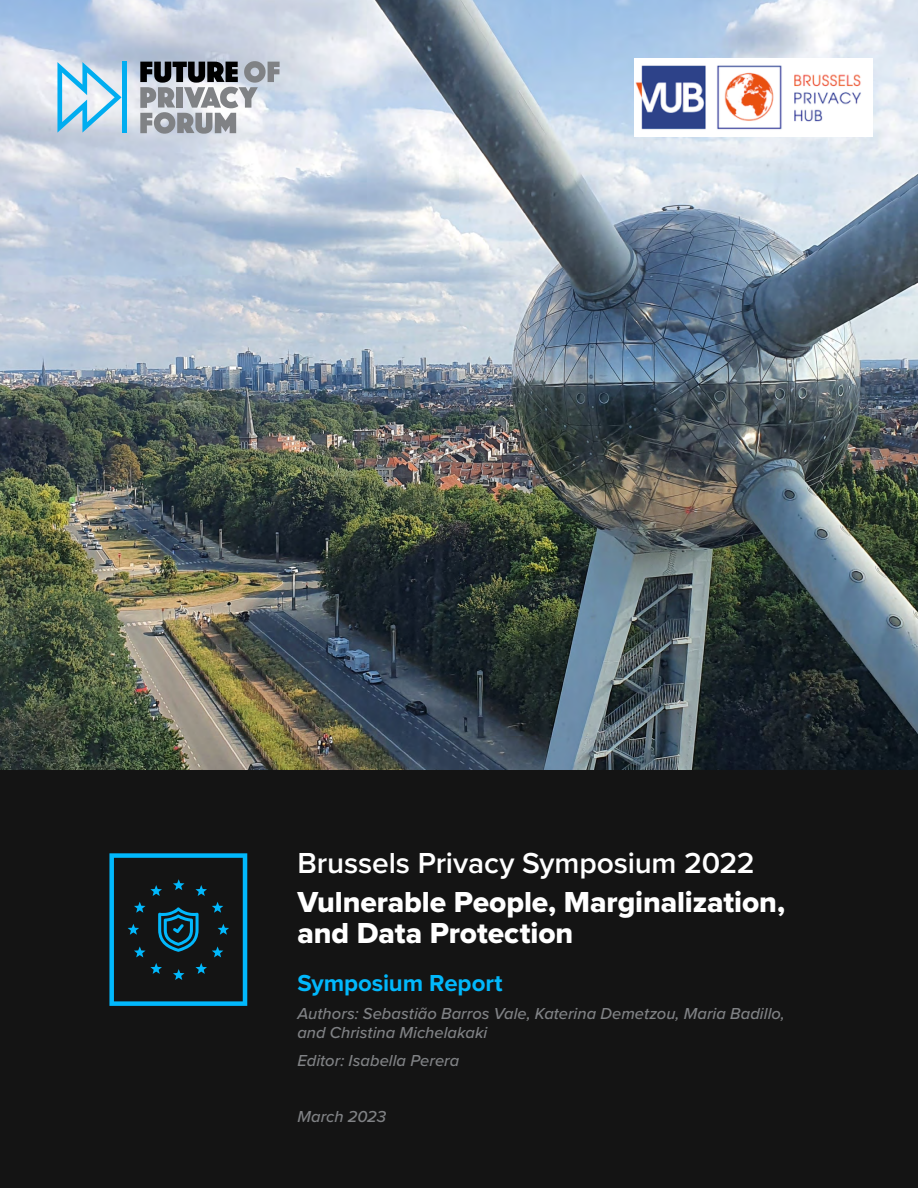
<style>
.page{position:relative;width:918px;height:1188px;background:#fff}
.page>*{position:absolute;margin:0;border:0;box-sizing:border-box;transform-origin:0 0}
.t1{font:30px/31.5px "Proxima Nova Extrabld";letter-spacing:-.005em;color:#fff}
.t2{font:600 30px "Proxima Nova";letter-spacing:-.005em;color:#fff}
.t3{font:700 24px "Proxima Nova";letter-spacing:-.005em;color:#01b8fc}
.t4{font:italic 500 16.5px/19.8px "Proxima Nova";color:#808285}
</style>
<div class="page">
<img style="left:0;top:0;width:918px;height:770px">
<div style="left:0;top:770px;width:918px;height:418px;background:#141414"></div>
<svg style="left:109px;top:853px;width:138px;height:153px"></svg>
<img style="left:634px;top:58px;width:239px;height:79px">
<svg style="left:140px;top:61px;width:140px;height:73px;background:#9da1a6"></svg>
<svg style="left:57px;top:62px;width:65px;height:71px;background:#a5d5ed"></svg>
<div style="left:122px;top:62px;width:5px;height:71px;background:#00adf0"></div>
<h1 class="t2" style="left:297px;top:841px;width:459px">Brussels Privacy Symposium 2022</h1>
<h1 class="t1" style="left:297px;top:886px;width:489px">Vulnerable People, Marginalization, and Data Protection</h1>
<h2 class="t3" style="left:297px;top:965px;width:207px">Symposium Report</h2>
<p class="t4" style="left:297px;top:1003px;width:489px">Authors: Sebastião Barros Vale, Katerina Demetzou, Maria Badillo, and Christina Michelakaki</p>
<p class="t4" style="left:297px;top:1050px;width:163px">Editor: Isabella Perera</p>
<p class="t4" style="left:297px;top:1106px;width:90px">March 2023</p>
</div>
